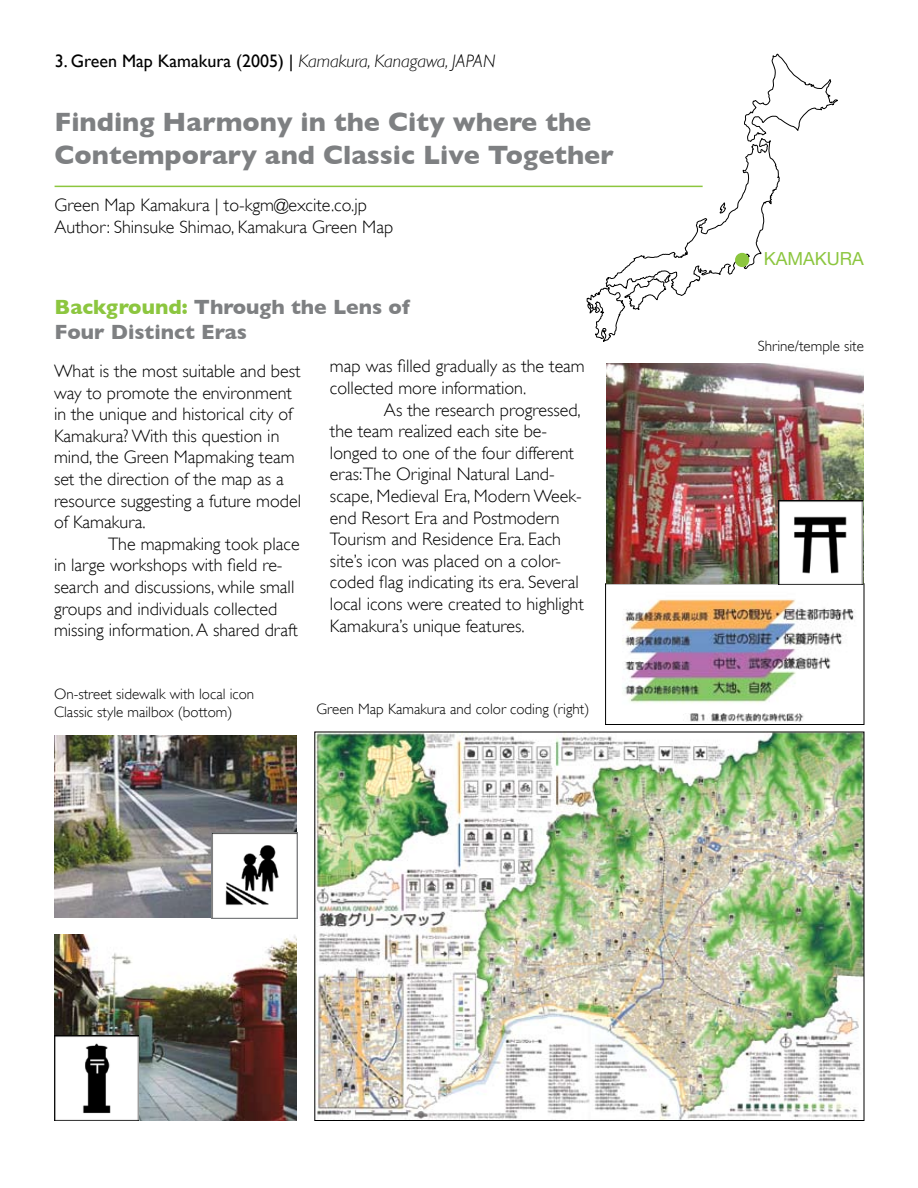
<style>
.page{position:relative;width:918px;height:1188px;background:#fff}
.page>*{position:absolute;margin:0;border:0;box-sizing:border-box;transform-origin:0 0}
.t1{font:700 27px/32.4px "Gill Sans";color:#7e8082}
.t2{font:700 21px/25.2px "Gill Sans";color:#7e8082}
.t3{font:300 18px/21.6px "Gill Sans";color:#000}
.t4{font:18px "Gill Sans";color:#000}
.t5{font:18px "Helvetica Neue";color:#8cc63f}
.t6{font:300 15px/18px "Gill Sans";color:#000}
.s1{font-weight:300;font-style:italic}
.s2{color:#8cc63f}
</style>
<div class="page">
<hr style="left:55px;top:186px;width:648px;height:1px;background:#8cc63f">
<svg style="left:587px;top:54px;width:251px;height:288px"></svg>
<div style="left:735px;top:253px;width:14px;height:14px;background:#8cc63f;border-radius:50%"></div>
<img style="left:54px;top:735px;width:243px;height:182px">
<img style="left:213px;top:834px;width:83px;height:83px">
<div style="left:211px;top:832px;width:87px;height:87px;border:1px solid #7e8082"></div>
<img style="left:606px;top:363px;width:258px;height:359px">
<div style="left:605px;top:583px;width:259px;height:142px;border:1px solid #000"></div>
<img style="left:54px;top:934px;width:243px;height:186px">
<img style="left:316px;top:734px;width:546px;height:385px">
<img style="left:778px;top:501px;width:84px;height:84px">
<img style="left:54px;top:1036px;width:85px;height:84px">
<p class="t4" style="left:55px;top:50px;width:442px">3. Green Map Kamakura (2005) | <span class="s1">Kamakura, Kanagawa, JAPAN</span></p>
<h1 class="t1" style="left:55px;top:106px;width:561px">Finding Harmony in the City where the<br>Contemporary and Classic Live Together</h1>
<p class="t3" style="left:55px;top:194px;width:340px">Green Map Kamakura | to-kgm@excite.co.jp<br>Author: Shinsuke Shimao, Kamakura Green Map</p>
<p class="t2" style="left:55px;top:294px;width:357px"><span class="s2">Background:</span> Through the Lens of<br>Four Distinct Eras</p>
<p class="t3" style="left:54px;top:360px;width:249px">What is the most suitable and best way to promote the environment in the unique and historical city of<br>Kamakura? With this question in mind, the Green Mapmaking team set the direction of the map as a resource suggesting a future model of Kamakura.</p>
<p class="t3" style="left:54px;top:533px;width:247px;text-indent:54px">The mapmaking took place in large workshops with field re&shy;search and discussions, while small groups and individuals collected missing information. A shared draft</p>
<p class="t3" style="left:330px;top:356px;width:256px">map was filled gradually as the team collected more information.</p>
<p class="t3" style="left:330px;top:399px;width:255px;text-indent:54px">As the research progressed, the team realized each site be&shy;longed to one of the four different eras:The Original Natural Land&shy;scape, Medieval Era, Modern Week&shy;end Resort Era and Postmodern<br>Tourism and Residence Era. Each site’s icon was placed on a color&shy;coded flag indicating its era. Several local icons were created to highlight<br>Kamakura’s unique features.</p>
<p class="t6" style="left:54px;top:685px;width:202px">On-street sidewalk with local icon<br>Classic style mailbox (bottom)</p>
<p class="t6" style="left:316px;top:700px;width:274px">Green Map Kamakura and color coding (right)</p>
<p class="t5" style="left:764px;top:248px;width:102px">KAMAKURA</p>
<p class="t6" style="left:758px;top:337px;width:108px">Shrine/temple site</p>
</div>
